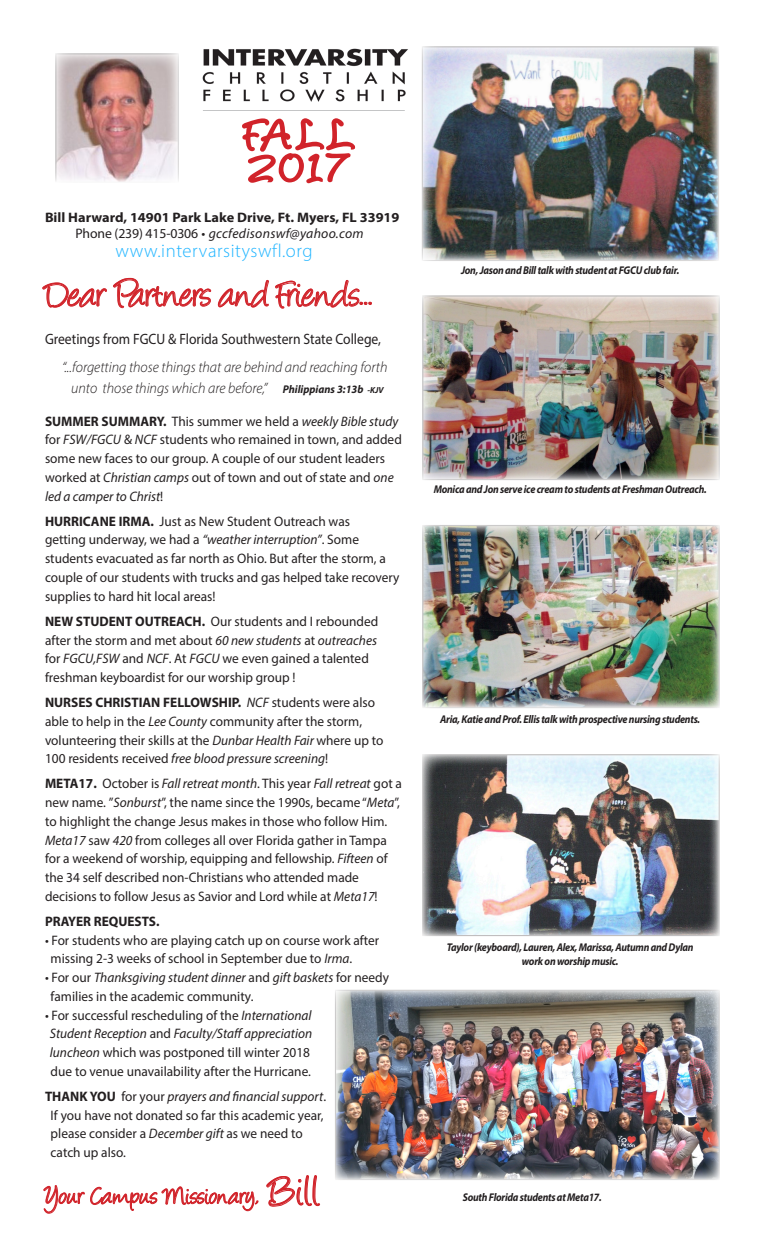
<style>
.page{position:relative;width:765px;height:1260px;background:#fff}
.page>*{position:absolute;margin:0;border:0;box-sizing:border-box;transform-origin:0 0}
.t1{font:48.75px "Angelina";color:#d1232a}
.t2{font:42.5px "Angelina";letter-spacing:.005em;color:#d1232a}
.t3{font:27.5px "Angelina";letter-spacing:.01em;color:#d1232a}
.t4{font:300 18.75px "Myriad Pro";letter-spacing:.03em;color:#20b5ff}
.t5{font:italic 300 15px "Myriad Pro";color:#231f20;scale:.96 1}
.t6{font:15px "Myriad Pro";color:#231f20;scale:.91 1}
.t7{font:13.75px/18.8px "Myriad Pro";color:#231f20}
.t8{font:700 13.75px "Myriad Pro";color:#231f20;scale:1.04 1}
.t9{font:italic 13.75px "Myriad Pro";letter-spacing:.02em;color:#231f20}
.t10{font:700 13.75px "Myriad Pro";color:#231f20}
.t11{font:italic 700 11.25px "Myriad Pro";letter-spacing:-.025em;color:#231f20;scale:.9 1}
.s1{font-style:normal}
.s2{font-weight:700;font-size:11.25px}
.s3{font-weight:700;font-size:8.75px}
.s4{font-weight:700}
.s5{font-style:italic}
.s6{font-size:22.5px}
</style>
<div class="page">
<img style="left:424px;top:48px;width:294px;height:211px">
<svg style="left:42px;top:282px;width:65px;height:26px"></svg>
<svg style="left:113px;top:278px;width:98px;height:30px"></svg>
<svg style="left:218px;top:280px;width:51px;height:28px"></svg>
<svg style="left:275px;top:280px;width:97px;height:29px"></svg>
<svg style="left:43px;top:1185px;width:216px;height:29px"></svg>
<svg style="left:266px;top:1175px;width:54px;height:32px"></svg>
<img style="left:424px;top:297px;width:294px;height:181px">
<img style="left:424px;top:527px;width:294px;height:180px">
<img style="left:424px;top:756px;width:294px;height:178px">
<img style="left:57px;top:55px;width:120px;height:126px">
<svg style="left:242px;top:118px;width:114px;height:66px"></svg>
<hr style="left:203px;top:109px;width:202px;height:2px;background:#8f9194">
<img style="left:337px;top:992px;width:381px;height:186px">
<img style="left:202px;top:48px;width:206px;height:54px">
<p class="t8" style="left:45px;top:208px;width:342px">Bill Harward, 14901 Park Lake Drive, Ft. Myers, FL 33919</p>
<p class="t9" style="left:76px;top:225px;width:290px"><span class="s1">Phone (239) 415-0306 •</span> gccfedisonswf@yahoo.com</p>
<p class="t4" style="left:116px;top:239px;width:199px">www.intervarsityswfl.org</p>
<p class="t2" style="left:45px;top:277px;width:329px">Dear Partners and Friends...</p>
<p class="t6" style="left:45px;top:330px;width:371px">Greetings from FGCU &amp; Florida Southwestern State College,</p>
<p class="t5" style="left:62px;top:358px;width:340px">“...forgetting those things that are behind and reaching forth</p>
<p class="t5" style="left:71px;top:379px;width:327px">unto those things which are before,” <span class="s2">Philippians 3:13b</span> <span class="s3">-KJV</span></p>
<p class="t7" style="left:45px;top:411px;width:358px"><span class="s4">SUMMER SUMMARY.</span> This summer we held a <span class="s5">weekly Bible study </span>for <span class="s5">FSW/FGCU</span> &amp; <span class="s5">NCF</span> students who remained in town, and added some new faces to our group. A couple of our student leaders worked at <span class="s5">Christian camps</span> out of town and out of state and <span class="s5">one led a camper to Christ</span>!</p>
<p class="t7" style="left:45px;top:512px;width:356px"><span class="s4">HURRICANE IRMA.</span> Just as New Student Outreach was<br>getting underway, we had a <span class="s5">“weather interruption”</span>. Some students evacuated as far north as Ohio. But after the storm, a couple of our students with trucks and gas helped take recovery supplies to hard hit local areas!</p>
<p class="t7" style="left:45px;top:612px;width:335px"><span class="s4">NEW STUDENT OUTREACH.</span> Our students and I rebounded after the storm and met about <span class="s5">60 new students</span> at <span class="s5">outreaches </span>for <span class="s5">FGCU,FSW</span> and <span class="s5">NCF</span>. At <span class="s5">FGCU</span> we even gained a talented freshman keyboardist for our worship group !</p>
<p class="t7" style="left:45px;top:693px;width:340px"><span class="s4">NURSES CHRISTIAN FELLOWSHIP.</span> <span class="s5">NCF</span> students were also able to help in the <span class="s5">Lee County</span> community after the storm, volunteering their skills at the <span class="s5">Dunbar Health Fair</span> where up to 100 residents received <span class="s5">free blood pressure screening</span>!</p>
<p class="t7" style="left:45px;top:774px;width:359px"><span class="s4">META17.</span> October is <span class="s5">Fall retreat month</span>. This year <span class="s5">Fall retreat</span> got a new name. ”<span class="s5">Sonburst</span>”, the name since the 1990s, became “<span class="s5">Meta</span>”, to highlight the change Jesus makes in those who follow Him.<br><span class="s5">Meta17</span> saw <span class="s5">420</span> from colleges all over Florida gather in Tampa for a weekend of worship, equipping and fellowship. <span class="s5">Fifteen</span> of the 34 self described non-Christians who attended made decisions to follow Jesus as Savior and Lord while at <span class="s5">Meta17</span>!</p>
<p class="t10" style="left:45px;top:912px;width:116px">PRAYER REQUESTS.</p>
<p class="t7" style="left:51px;top:930px;width:330px;text-indent:-6px">• For students who are playing catch up on course work after missing 2-3 weeks of school in September due to <span class="s5">Irma</span>.</p>
<p class="t7" style="left:51px;top:968px;width:340px;text-indent:-6px">• For our <span class="s5">Thanksgiving student dinner</span> and <span class="s5">gift baskets</span> for needy families in the academic community.</p>
<p class="t7" style="left:45px;top:1005px;width:269px;text-align:center">• For successful rescheduling of the <span class="s5">International Student Reception</span> and <span class="s5">Faculty/Staff appreciation luncheon</span> which was postponed till winter 2018 due to venue unavailability after the Hurricane.</p>
<p class="t7" style="left:51px;top:1087px;width:277px;text-indent:-6px"><span class="s4">THANK YOU</span> for your <span class="s5">prayers and financial support</span>.<br>If you have not donated so far this academic year, please consider a <span class="s5">December gift</span> as we need to catch up also.</p>
<p class="t3" style="left:45px;top:1184px;width:216px">Your Campus Missionary<span class="s6">,</span></p>
<p class="t1" style="left:270px;top:1171px;width:52px">Bill</p>
<p class="t11" style="left:461px;top:263px;width:244px">Jon, Jason and Bill talk with student at FGCU club fair.</p>
<p class="t11" style="left:434px;top:482px;width:305px">Monica and Jon serve ice cream to students at Freshman Outreach.</p>
<p class="t11" style="left:440px;top:712px;width:290px">Aria, Katie and Prof. Ellis talk with prospective nursing students.</p>
<p class="t11" style="left:447px;top:940px;width:276px">Taylor (keyboard), Lauren, Alex, Marissa, Autumn and Dylan</p>
<p class="t11" style="left:522px;top:954px;width:109px">work on worship music.</p>
<p class="t11" style="left:463px;top:1190px;width:156px">South Florida students at Meta17.</p>
</div>
